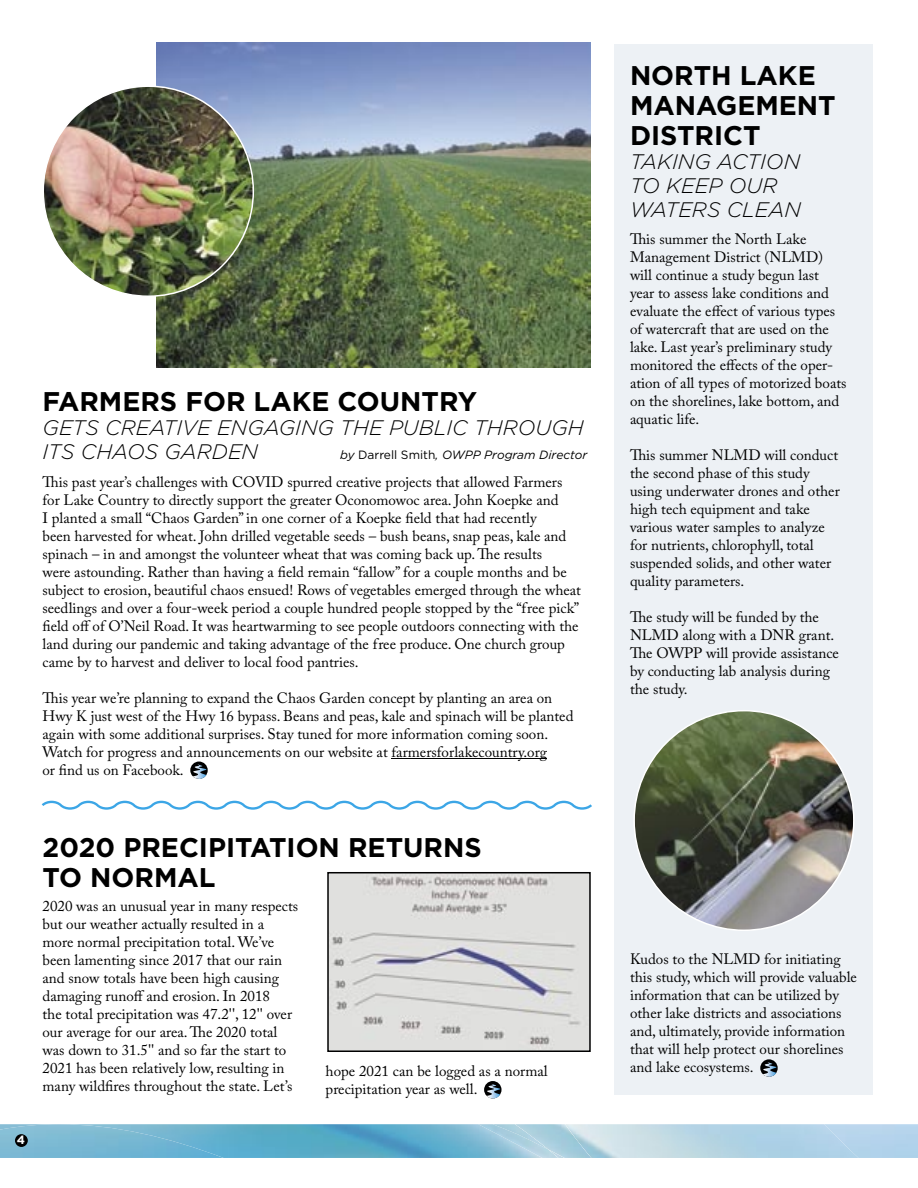
<style>
.page{position:relative;width:918px;height:1188px;background:#fff}
.page>*{position:absolute;margin:0;border:0;box-sizing:border-box;transform-origin:0 0}
.t1{font:700 27px/30px "Gotham";color:#000}
.t2{font:italic 300 21px/24px "Gotham";color:#000}
.t3{font:15px/18px "Adobe Caslon Pro";color:#000}
.t4{font:italic 12px "Gotham";color:#000}
.t5{font:700 12px "Gotham";color:#fff}
.s1{font-style:normal}
</style>
<div class="page">
<svg style="left:484px;top:1081px;width:18px;height:17px"></svg>
<svg style="left:484px;top:1084px;width:17px;height:15px"></svg>
<div style="left:614px;top:45px;width:259px;height:1050px;background:#edf1f5"></div>
<img style="left:559px;top:1124px;width:6px;height:25px">
<img style="left:559px;top:1149px;width:6px;height:9px">
<img style="left:0;top:1124px;width:478px;height:34px">
<img style="left:478px;top:1124px;width:81px;height:34px">
<img style="left:565px;top:1124px;width:294px;height:34px">
<div style="left:15px;top:1134px;width:13px;height:13px;background:#000;border-radius:50%"></div>
<hr style="left:392px;top:758px;width:155px;height:1px;background:#000">
<div style="left:190px;top:762px;width:18px;height:17px;background:#000;border-radius:50%"></div>
<svg style="left:190px;top:764px;width:17px;height:15px"></svg>
<img style="left:157px;top:43px;width:434px;height:325px">
<img style="left:44px;top:85px;width:210px;height:212px">
<svg style="left:760px;top:1059px;width:18px;height:18px"></svg>
<svg style="left:760px;top:1062px;width:17px;height:15px"></svg>
<svg style="left:327px;top:872px;width:264px;height:180px;background:#cdcdcc"></svg>
<svg style="left:42px;top:801px;width:550px;height:9px"></svg>
<img style="left:634px;top:710px;width:220px;height:221px">
<h1 class="t1" style="left:43px;top:386px;width:436px">FARMERS FOR LAKE COUNTRY</h1>
<h2 class="t2" style="left:43px;top:415px;width:543px">GETS CREATIVE ENGAGING THE PUBLIC THROUGH<br>ITS CHAOS GARDEN</h2>
<p class="t4" style="left:340px;top:448px;width:249px">by <span class="s1">Darrell Smith</span>, OWPP Program Director</p>
<p class="t3" style="left:43px;top:472px;width:540px">This past year’s challenges with COVID spurred creative projects that allowed Farmers for Lake Country to directly support the greater Oconomowoc area. John Koepke and<br>I planted a small “Chaos Garden” in one corner of a Koepke field that had recently<br>been harvested for wheat. John drilled vegetable seeds – bush beans, snap peas, kale and spinach – in and amongst the volunteer wheat that was coming back up. The results<br>were astounding. Rather than having a field remain “fallow” for a couple months and be subject to erosion, beautiful chaos ensued! Rows of vegetables emerged through the wheat seedlings and over a four-week period a couple hundred people stopped by the “free pick” field off of O’Neil Road. It was heartwarming to see people outdoors connecting with the land during our pandemic and taking advantage of the free produce. One church group came by to harvest and deliver to local food pantries.</p>
<p class="t3" style="left:43px;top:688px;width:532px">This year we’re planning to expand the Chaos Garden concept by planting an area on Hwy K just west of the Hwy 16 bypass. Beans and peas, kale and spinach will be planted again with some additional surprises. Stay tuned for more information coming soon.<br>Watch for progress and announcements on our website at farmersforlakecountry.org<br>or find us on Facebook.</p>
<p class="t5" style="left:17px;top:1133px;width:10px">4</p>
<h1 class="t1" style="left:43px;top:831px;width:441px">2020 PRECIPITATION RETURNS<br>TO NORMAL</h1>
<p class="t3" style="left:43px;top:896px;width:257px">2020 was an unusual year in many respects but our weather actually resulted in a more normal precipitation total. We’ve been lamenting since 2017 that our rain and snow totals have been high causing damaging runoff and erosion. In 2018<br>the total precipitation was 47.2'', 12'' over our average for our area. The 2020 total was down to 31.5'' and so far the start to 2021 has been relatively low, resulting in many wildfires throughout the state. Let’s</p>
<p class="t3" style="left:326px;top:1062px;width:224px">hope 2021 can be logged as a normal precipitation year as well.</p>
<h1 class="t1" style="left:630px;top:60px;width:207px">NORTH LAKE<br>MANAGEMENT<br>DISTRICT</h1>
<h2 class="t2" style="left:630px;top:150px;width:172px">TAKING ACTION<br>TO KEEP OUR<br>WATERS CLEAN</h2>
<p class="t3" style="left:630px;top:230px;width:218px">This summer the North Lake<br>Management District (NLMD) will continue a study begun last year to assess lake conditions and evaluate the effect of various types of watercraft that are used on the lake. Last year’s preliminary study monitored the effects of the oper&shy;ation of all types of motorized boats on the shorelines, lake bottom, and aquatic life.</p>
<p class="t3" style="left:630px;top:446px;width:211px">This summer NLMD will conduct the second phase of this study using underwater drones and other high tech equipment and take various water samples to analyze for nutrients, chlorophyll, total suspended solids, and other water quality parameters.</p>
<p class="t3" style="left:630px;top:608px;width:210px">The study will be funded by the<br>NLMD along with a DNR grant.<br>The OWPP will provide assistance by conducting lab analysis during the study.</p>
<p class="t3" style="left:630px;top:950px;width:229px">Kudos to the NLMD for initiating this study, which will provide valuable information that can be utilized by other lake districts and associations and, ultimately, provide information that will help protect our shorelines and lake ecosystems.</p>
</div>
